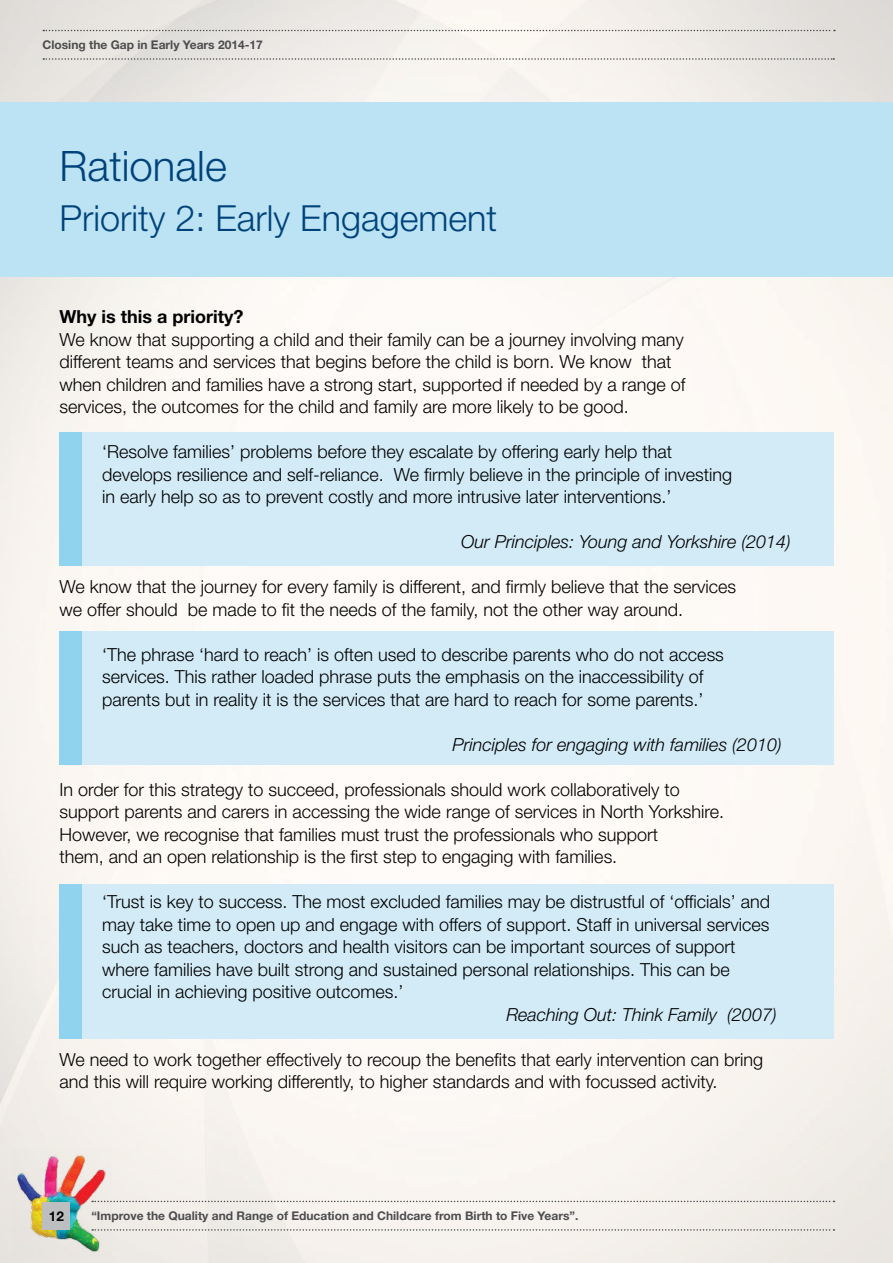
<style>
.page{position:relative;width:893px;height:1263px;background:#fff}
.page>*{position:absolute;margin:0;border:0;box-sizing:border-box;transform-origin:0 0}
.t1{font:300 42px "Helvetica Neue LT Std";color:#00437b}
.t2{font:300 36px "Helvetica Neue LT Std";color:#00437b}
.t3{font:300 18px/22.5px "Helvetica Neue LT Std";color:#000}
.t4{font:italic 300 18px "Helvetica Neue LT Std";color:#000}
.t5{font:700 18px "Helvetica Neue LT Std";color:#000}
.t6{font:700 13.5px "Helvetica Neue LT Std";color:#000}
.t7{font:700 12px "Helvetica Neue LT Std";color:#4d4d4f}
</style>
<div class="page">
<img style="left:0;top:0;width:893px;height:1263px">
<img style="left:12px;top:1148px;width:99px;height:109px">
<svg style="left:43px;top:30px;width:792px;height:1px"></svg>
<svg style="left:43px;top:58px;width:791px;height:2px;background:#c2c0bd"></svg>
<div style="left:43px;top:1202px;width:27px;height:27px;background:#bcbec0"></div>
<svg style="left:92px;top:1201px;width:742px;height:1px"></svg>
<svg style="left:92px;top:1229px;width:742px;height:2px"></svg>
<div style="left:0;top:102px;width:893px;height:174px;background:#bce3f4"></div>
<div style="left:60px;top:432px;width:773px;height:134px;background:#d2ebf7"></div>
<div style="left:60px;top:631px;width:773px;height:134px;background:#d2ebf7"></div>
<div style="left:60px;top:884px;width:773px;height:154px;background:#d2ebf7"></div>
<div style="left:60px;top:432px;width:22px;height:134px;background:#90d3ee"></div>
<div style="left:60px;top:631px;width:22px;height:134px;background:#90d3ee"></div>
<div style="left:60px;top:884px;width:22px;height:154px;background:#90d3ee"></div>
<p class="t7" style="left:43px;top:37px;width:222px">Closing the Gap in Early Years 2014-17</p>
<h1 class="t1" style="left:60px;top:140px;width:169px">Rationale</h1>
<h2 class="t2" style="left:60px;top:197px;width:439px">Priority 2: Early Engagement</h2>
<p class="t5" style="left:60px;top:306px;width:185px">Why is this a priority?</p>
<p class="t3" style="left:60px;top:328px;width:627px">We know that supporting a child and their family can be a journey involving many different teams and services that begins before the child is born. We know that when children and families have a strong start, supported if needed by a range of services, the outcomes for the child and family are more likely to be good.</p>
<p class="t3" style="left:102px;top:440px;width:632px">‘Resolve families’ problems before they escalate by offering early help that develops resilience and self-reliance. We firmly believe in the principle of investing in early help so as to prevent costly and more intrusive later interventions.’</p>
<p class="t4" style="left:461px;top:531px;width:331px">Our Principles: Young and Yorkshire (2014)</p>
<p class="t3" style="left:60px;top:575px;width:678px">We know that the journey for every family is different, and firmly believe that the services we offer should be made to fit the needs of the family, not the other way around.</p>
<p class="t3" style="left:102px;top:643px;width:623px">‘The phrase ‘hard to reach’ is often used to describe parents who do not access services. This rather loaded phrase puts the emphasis on the inaccessibility of parents but in reality it is the services that are hard to reach for some parents.’</p>
<p class="t4" style="left:453px;top:734px;width:331px">Principles for engaging with families (2010)</p>
<p class="t3" style="left:60px;top:778px;width:666px">In order for this strategy to succeed, professionals should work collaboratively to support parents and carers in accessing the wide range of services in North Yorkshire.<br>However, we recognise that families must trust the professionals who support<br>them, and an open relationship is the first step to engaging with families.</p>
<p class="t3" style="left:102px;top:890px;width:670px">‘Trust is key to success. The most excluded families may be distrustful of ‘officials’ and may take time to open up and engage with offers of support. Staff in universal services such as teachers, doctors and health visitors can be important sources of support where families have built strong and sustained personal relationships. This can be crucial in achieving positive outcomes.’</p>
<p class="t4" style="left:507px;top:1004px;width:272px">Reaching Out: Think Family (2007)</p>
<p class="t3" style="left:60px;top:1048px;width:705px">We need to work together effectively to recoup the benefits that early intervention can bring and this will require working differently, to higher standards and with focussed activity.</p>
<p class="t6" style="left:49px;top:1207px;width:17px">12</p>
<p class="t7" style="left:91px;top:1208px;width:488px">“Improve the Quality and Range of Education and Childcare from Birth to Five Years”.</p>
</div>
